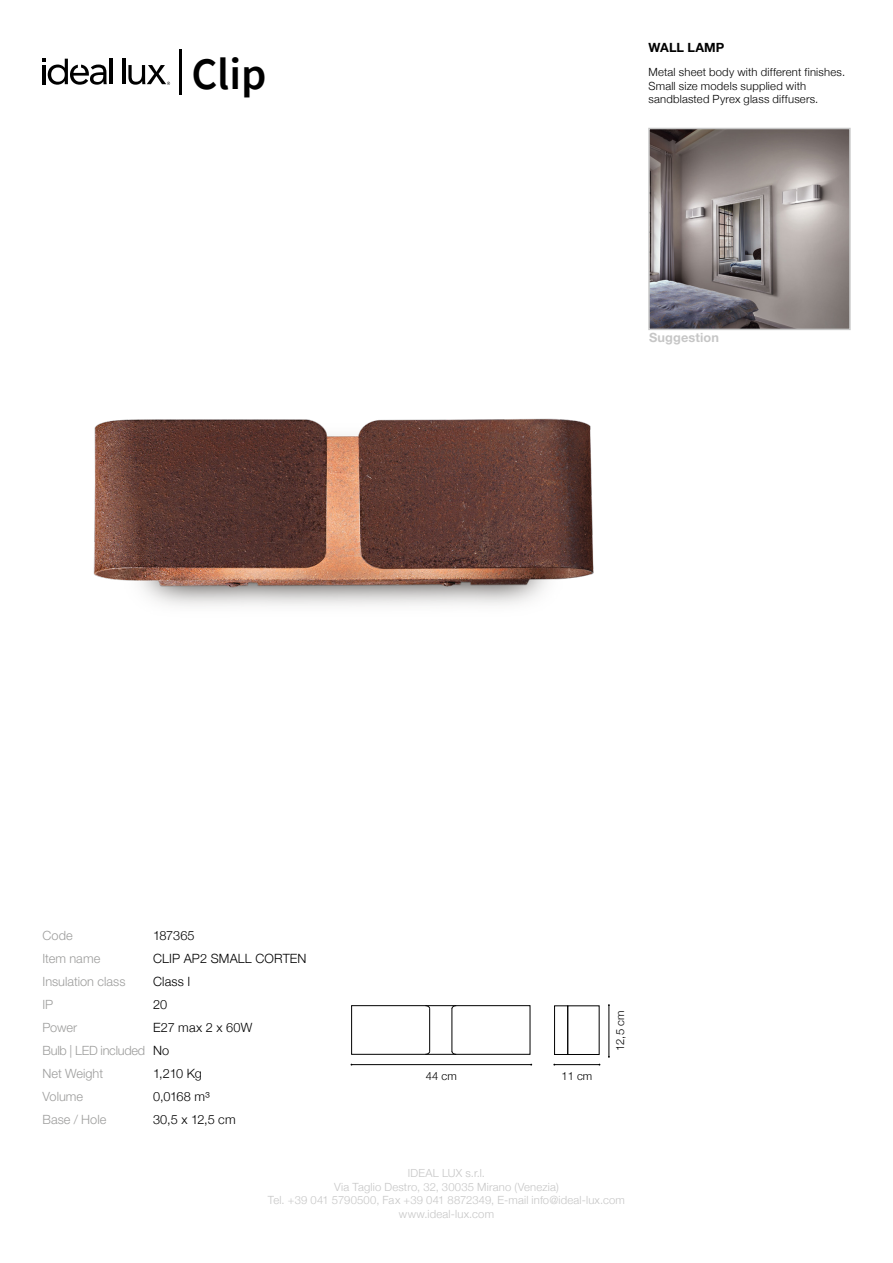
<style>
.page{position:relative;width:893px;height:1263px;background:#fff}
.page>*{position:absolute;margin:0;border:0;box-sizing:border-box;transform-origin:0 0}
.t1{font:600 45px "Source Sans Pro";color:#000}
.t2{font:300 12.75px/23px "Helvetica Neue LT Std";color:#9d9d9c}
.t3{font:300 12.75px/22.8px "Helvetica Neue";letter-spacing:.01em;color:#000}
.t4{font:700 12.75px "Helvetica Neue LT Std";letter-spacing:.01em;color:#c6c6c6}
.t5{font:700 12.75px "Helvetica Neue LT Std";letter-spacing:.01em;color:#000}
.t6{font:300 11.25px/13.5px "Helvetica Neue";letter-spacing:.015em;color:#c6c6c6;text-align:center}
.t7{font:300 11.25px/13.5px "Helvetica Neue";letter-spacing:.02em;color:#000}
.t8{font:300 11.25px "Helvetica Neue LT Std";letter-spacing:.015em;color:#c6c6c6}
</style>
<div class="page">
<hr style="left:179px;top:49px;width:3px;height:45px;background:#000">
<hr style="left:110px;top:59px;width:3px;height:25px;background:#000">
<hr style="left:122px;top:59px;width:3px;height:25px;background:#000">
<svg style="left:43px;top:59px;width:64px;height:26px"></svg>
<svg style="left:128px;top:65px;width:42px;height:20px"></svg>
<img style="left:93px;top:418px;width:501px;height:188px">
<img style="left:651px;top:131px;width:197px;height:196px">
<div style="left:648px;top:128px;width:203px;height:202px;border:2px solid #c6c6c6"></div>
<hr style="left:351px;top:1064px;width:180px;height:1px;background:#000">
<hr style="left:554px;top:1064px;width:45px;height:1px;background:#000">
<hr style="left:609px;top:1005px;width:1px;height:52px;background:#000">
<div style="left:351px;top:1005px;width:179px;height:49px;border:1px solid #000"></div>
<hr style="left:429px;top:1009px;width:1px;height:42px;background:#000">
<hr style="left:452px;top:1008px;width:1px;height:43px;background:#000">
<svg style="left:425px;top:1005px;width:5px;height:4px"></svg>
<svg style="left:425px;top:1051px;width:5px;height:4px"></svg>
<svg style="left:451px;top:1005px;width:6px;height:4px"></svg>
<svg style="left:451px;top:1050px;width:6px;height:5px"></svg>
<div style="left:554px;top:1006px;width:14px;height:49px;border:1px solid #000"></div>
<h1 class="t1" style="left:191px;top:44px;width:77px">Clip</h1>
<p class="t5" style="left:648px;top:39px;width:78px">WALL LAMP</p>
<p class="t7" style="left:648px;top:65px;width:198px">Metal sheet body with different finishes.<br>Small size models supplied with sandblasted Pyrex glass diffusers.</p>
<p class="t4" style="left:649px;top:329px;width:72px">Suggestion</p>
<p class="t2" style="left:43px;top:924px;width:85px">Code<br>Item name<br>Insulation class</p>
<p class="t3" style="left:153px;top:924px;width:43px">187365</p>
<p class="t3" style="left:153px;top:947px;width:155px">CLIP AP2 SMALL CORTEN<br>Class I</p>
<p class="t2" style="left:43px;top:993px;width:12px">IP</p>
<p class="t3" style="left:153px;top:993px;width:16px">20</p>
<p class="t2" style="left:42px;top:1016px;width:104px">Power<br>Bulb | LED included</p>
<p class="t3" style="left:153px;top:1015px;width:101px">E27 max 2 x 60W<br>No</p>
<p class="t7" style="left:613px;top:1051px;width:42px;rotate:-90deg">12,5 cm</p>
<p class="t2" style="left:42px;top:1061px;width:62px">Net Weight</p>
<p class="t3" style="left:153px;top:1061px;width:50px">1,210 Kg</p>
<p class="t7" style="left:426px;top:1068px;width:32px">44 cm</p>
<p class="t7" style="left:561px;top:1068px;width:32px">11 cm</p>
<p class="t2" style="left:42px;top:1084px;width:65px">Volume<br>Base / Hole</p>
<p class="t3" style="left:153px;top:1084px;width:84px">0,0168 m³<br>30,5 x 12,5 cm</p>
<p class="t8" style="left:408px;top:1166px;width:79px">IDEAL LUX s.r.l.</p>
<p class="t6" style="left:268px;top:1179px;width:359px">Via Taglio Destro, 32, 30035 Mirano (Venezia)<br>Tel. +39 041 5790500, Fax +39 041 8872349, E-mail info@ideal-lux.com www.ideal-lux.com</p>
</div>
